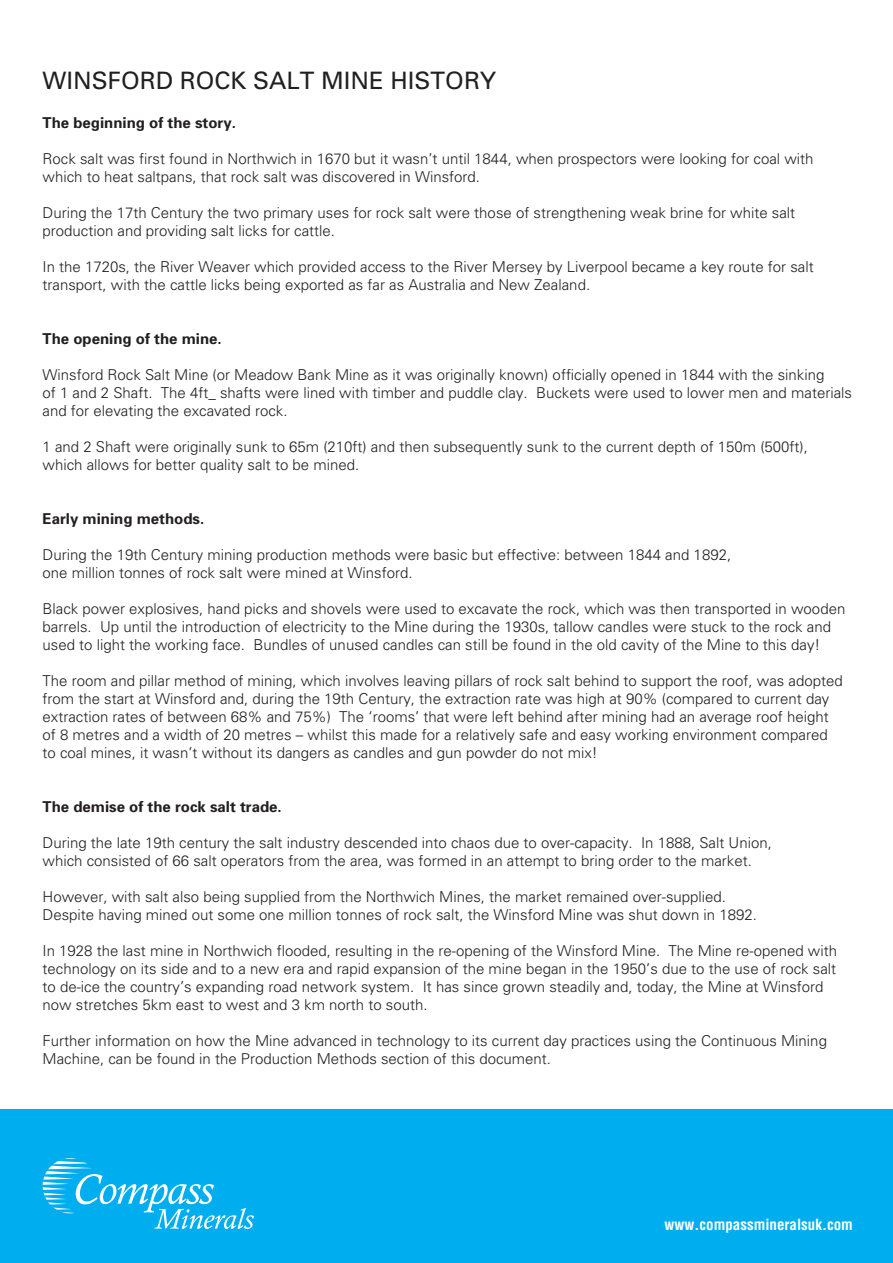
<style>
.page{position:relative;width:893px;height:1263px;background:#fff}
.page>*{position:absolute;margin:0;border:0;box-sizing:border-box;transform-origin:0 0}
.t1{font:24px "Univers";color:#231f20}
.t2{font:300 15px/18px "Univers";color:#231f20}
.t3{font:700 15px "Univers";color:#231f20}
.t4{font:700 condensed 15px "Helvetica LT Std";color:#fff}
</style>
<div class="page">
<div style="left:0;top:1110px;width:893px;height:153px;background:#00aeef"></div>
<svg style="left:43px;top:1158px;width:211px;height:71px"></svg>
<h1 class="t1" style="left:43px;top:66px;width:455px">WINSFORD ROCK SALT MINE HISTORY</h1>
<p class="t3" style="left:43px;top:113px;width:195px">The beginning of the story.</p>
<p class="t2" style="left:43px;top:149px;width:773px">Rock salt was first found in Northwich in 1670 but it wasn’t until 1844, when prospectors were looking for coal with which to heat saltpans, that rock salt was discovered in Winsford.</p>
<p class="t2" style="left:43px;top:203px;width:754px">During the 17th Century the two primary uses for rock salt were those of strengthening weak brine for white salt production and providing salt licks for cattle.</p>
<p class="t2" style="left:43px;top:257px;width:773px">In the 1720s, the River Weaver which provided access to the River Mersey by Liverpool became a key route for salt transport, with the cattle licks being exported as far as Australia and New Zealand.</p>
<p class="t3" style="left:43px;top:329px;width:181px">The opening of the mine.</p>
<p class="t2" style="left:43px;top:365px;width:811px">Winsford Rock Salt Mine (or Meadow Bank Mine as it was originally known) officially opened in 1844 with the sinking<br>of 1 and 2 Shaft. The 4ft_ shafts were lined with timber and puddle clay. Buckets were used to lower men and materials and for elevating the excavated rock.</p>
<p class="t2" style="left:43px;top:437px;width:767px">1 and 2 Shaft were originally sunk to 65m (210ft) and then subsequently sunk to the current depth of 150m (500ft), which allows for better quality salt to be mined.</p>
<p class="t3" style="left:43px;top:509px;width:163px">Early mining methods.</p>
<p class="t2" style="left:43px;top:545px;width:690px">During the 19th Century mining production methods were basic but effective: between 1844 and 1892, one million tonnes of rock salt were mined at Winsford.</p>
<p class="t2" style="left:43px;top:599px;width:804px">Black power explosives, hand picks and shovels were used to excavate the rock, which was then transported in wooden barrels. Up until the introduction of electricity to the Mine during the 1930s, tallow candles were stuck to the rock and used to light the working face. Bundles of unused candles can still be found in the old cavity of the Mine to this day!</p>
<p class="t2" style="left:43px;top:671px;width:802px">The room and pillar method of mining, which involves leaving pillars of rock salt behind to support the roof, was adopted from the start at Winsford and, during the 19th Century, the extraction rate was high at 90% (compared to current day extraction rates of between 68% and 75%) The ‘rooms’ that were left behind after mining had an average roof height of 8 metres and a width of 20 metres – whilst this made for a relatively safe and easy working environment compared to coal mines, it wasn’t without its dangers as candles and gun powder do not mix!</p>
<p class="t3" style="left:43px;top:797px;width:241px">The demise of the rock salt trade.</p>
<p class="t2" style="left:43px;top:833px;width:731px">During the late 19th century the salt industry descended into chaos due to over-capacity. In 1888, Salt Union, which consisted of 66 salt operators from the area, was formed in an attempt to bring order to the market.</p>
<p class="t2" style="left:43px;top:887px;width:716px">However, with salt also being supplied from the Northwich Mines, the market remained over-supplied.<br>Despite having mined out some one million tonnes of rock salt, the Winsford Mine was shut down in 1892.</p>
<p class="t2" style="left:43px;top:941px;width:796px">In 1928 the last mine in Northwich flooded, resulting in the re-opening of the Winsford Mine. The Mine re-opened with technology on its side and to a new era and rapid expansion of the mine began in the 1950’s due to the use of rock salt to de-ice the country’s expanding road network system. It has since grown steadily and, today, the Mine at Winsford now stretches 5km east to west and 3 km north to south.</p>
<p class="t2" style="left:43px;top:1031px;width:786px">Further information on how the Mine advanced in technology to its current day practices using the Continuous Mining<br>Machine, can be found in the Production Methods section of this document.</p>
<p class="t4" style="left:665px;top:1215px;width:190px">www.compassmineralsuk.com</p>
</div>
